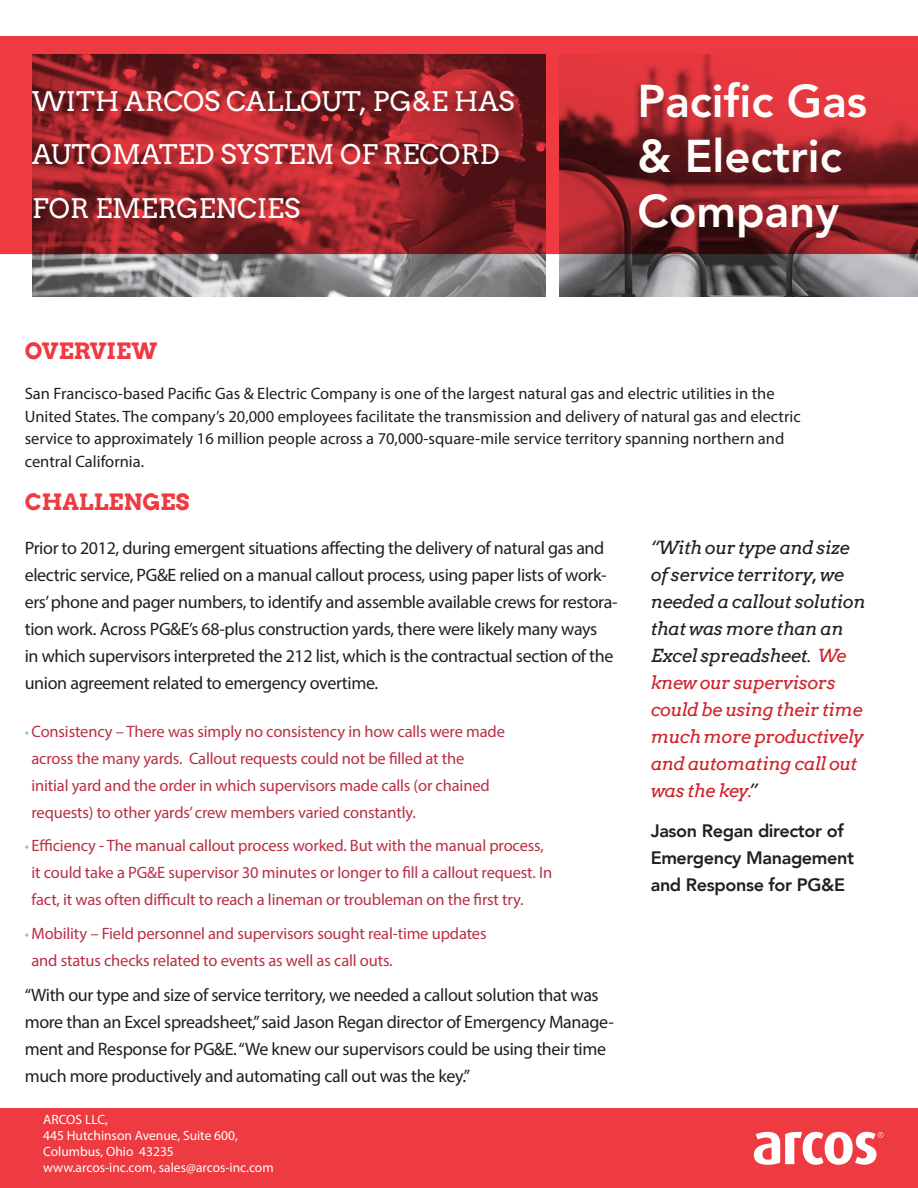
<style>
.page{position:relative;width:918px;height:1188px;background:#fff}
.page>*{position:absolute;margin:0;border:0;box-sizing:border-box;transform-origin:0 0}
.t1{font:800 45.6px/54.6px "Avenir LT";color:#fefdfc}
.t2{font:27px/53.7px "Arvo";color:#fff}
.t3{font:700 22.5px "Arvo";color:#ee3a41}
.Paragraph_Style_1{font:18px/27px "Myriad Pro";letter-spacing:-.02em;color:#231f20}
.t4{font:italic 18px/27px "Arvo";letter-spacing:-.02em;color:#231f20}
.t5{font:800 18px/27px "Avenir LT";letter-spacing:-.02em;color:#231f20}
.t6{font:16.5px/27px "Myriad Pro";letter-spacing:-.01em;color:#b92f45}
.t7{font:16.5px/22.5px "Myriad Pro";color:#231f20}
.t8{font:13.5px/16.2px "Myriad Pro";color:#fff}
.s1{font-size:15px;color:#7acccb}
.s2{color:#d1232a}
</style>
<div class="page">
<img style="left:32px;top:254px;width:513px;height:43px">
<img style="left:560px;top:254px;width:358px;height:43px">
<svg style="left:0;top:36px;width:918px;height:218px;background:#a1272c"></svg>
<div style="left:0;top:1108px;width:918px;height:80px;background:#ee3a41"></div>
<svg style="left:754px;top:1132px;width:130px;height:33px"></svg>
<p class="t2" style="left:32px;top:73px;width:484px">WITH ARCOS CALLOUT, PG&amp;E HAS<br>AUTOMATED SYSTEM OF RECORD<br>FOR EMERGENCIES</p>
<p class="t3" style="left:25px;top:337px;width:134px">OVERVIEW</p>
<p class="t1" style="left:638px;top:74px;width:231px">Pacific Gas &amp; Electric<br>Company</p>
<p class="t7" style="left:25px;top:382px;width:778px">San Francisco-based Pacific Gas &amp; Electric Company is one of the largest natural gas and electric utilities in the United States. The company’s 20,000 employees facilitate the transmission and delivery of natural gas and electric service to approximately 16 million people across a 70,000-square-mile service territory spanning northern and central California.</p>
<p class="t3" style="left:25px;top:487px;width:166px">CHALLENGES</p>
<p class="Paragraph_Style_1" style="left:25px;top:534px;width:594px">Prior to 2012, during emergent situations affecting the delivery of natural gas and electric service, PG&amp;E relied on a manual callout process, using paper lists of work&shy;ers’ phone and pager numbers, to identify and assemble available crews for restora&shy;tion work. Across PG&amp;E’s 68-plus construction yards, there were likely many ways<br>in which supervisors interpreted the 212 list, which is the contractual section of the union agreement related to emergency overtime.</p>
<p class="t6" style="left:32px;top:717px;width:475px;text-indent:-7px"><span class="s1">•</span> Consistency – There was simply no consistency in how calls were made across the many yards. Callout requests could not be filled at the initial yard and the order in which supervisors made calls (or chained requests) to other yards’ crew members varied constantly.</p>
<p class="t6" style="left:32px;top:832px;width:522px;text-indent:-7px"><span class="s1">•</span> Efficiency - The manual callout process worked. But with the manual process, it could take a PG&amp;E supervisor 30 minutes or longer to fill a callout request. In fact, it was often difficult to reach a lineman or troubleman on the first try.</p>
<p class="t6" style="left:32px;top:920px;width:457px;text-indent:-7px"><span class="s1">•</span> Mobility – Field personnel and supervisors sought real-time updates and status checks related to events as well as call outs.</p>
<p class="Paragraph_Style_1" style="left:25px;top:981px;width:591px">“With our type and size of service territory, we needed a callout solution that was more than an Excel spreadsheet,” said Jason Regan director of Emergency Manage&shy;ment and Response for PG&amp;E. “We knew our supervisors could be using their time much more productively and automating call out was the key.”</p>
<p class="t8" style="left:43px;top:1111px;width:66px">ARCOS LLC,</p>
<p class="t8" style="left:43px;top:1127px;width:196px">445 Hutchinson Avenue, Suite 600,<br>Columbus, Ohio 43235</p>
<p class="t8" style="left:43px;top:1160px;width:232px">www.arcos-inc.com, sales@arcos-inc.com</p>
<p class="t4" style="left:651px;top:533px;width:216px">“With our type and size of service territory, we needed a callout solution that was more than an<br>Excel spreadsheet. <span class="s2">We knew our supervisors could be using their time much more productively and automating call out was the key.</span>”</p>
<p class="t5" style="left:651px;top:817px;width:205px">Jason Regan director of<br>Emergency Management and Response for PG&amp;E</p>
</div>
